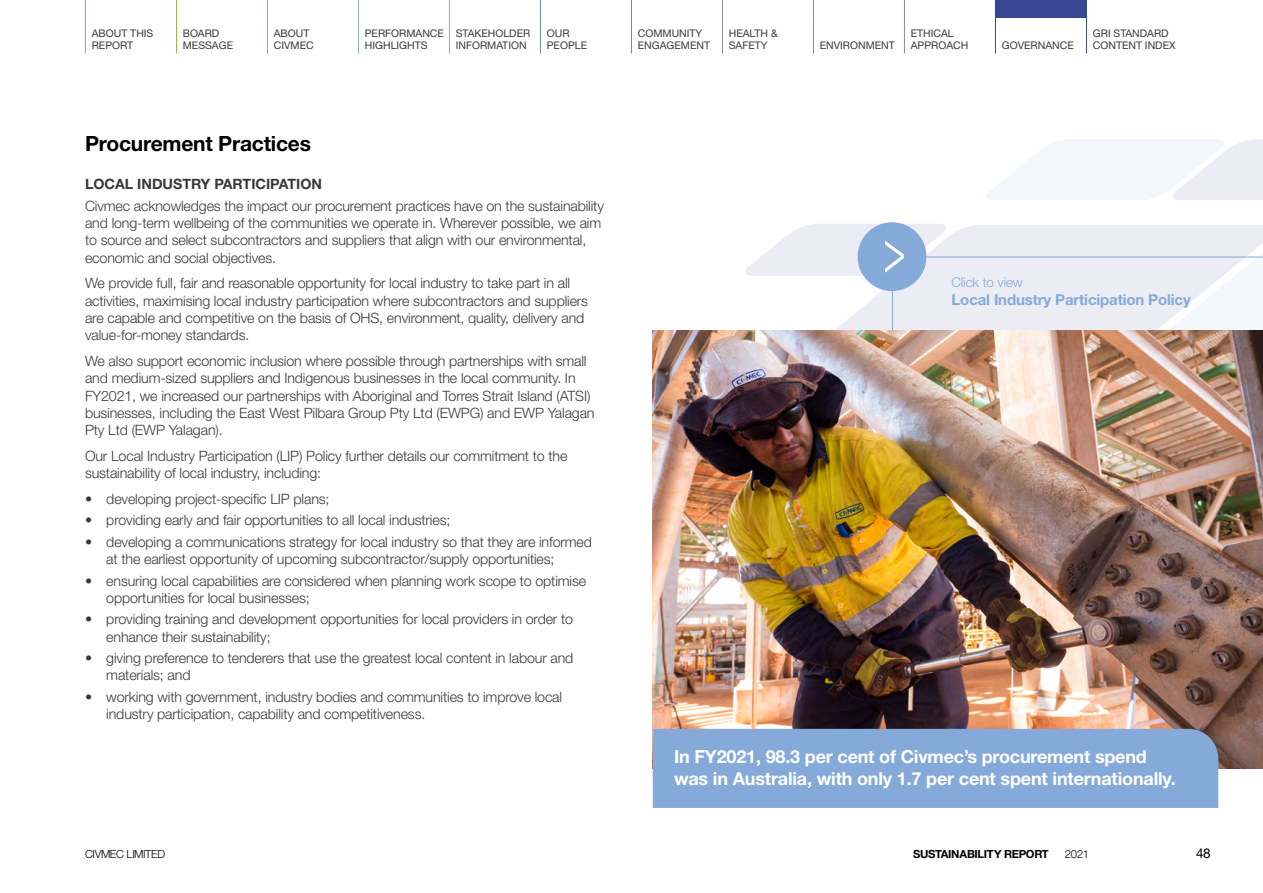
<style>
.page{position:relative;width:1263px;height:893px;background:#fff}
.page>*{position:absolute;margin:0;border:0;box-sizing:border-box;transform-origin:0 0}
.t1{font:700 21px "Helvetica Neue LT Std";letter-spacing:-.01em;color:#000}
.t2{font:700 18px/22.5px "Helvetica Neue LT Std";letter-spacing:-.01em;color:#fff}
.t3{font:700 15px "Helvetica Neue LT Std";letter-spacing:-.01em;color:#85aada}
.t4{font:300 14.25px/17.2px "Helvetica Neue LT Std";letter-spacing:-.01em;color:#393939}
.t5{font:700 14.25px "Helvetica Neue LT Std";color:#393939}
.t6{font:300 13.5px "Helvetica Neue LT Std";letter-spacing:-.01em;color:#85aada}
.t7{font:13.5px "Helvetica Neue LT Std";color:#000}
.t8{font:700 11.25px "Helvetica Neue LT Std";letter-spacing:-.03em;color:#000}
.t9{font:300 11.25px "Helvetica Neue LT Std";letter-spacing:-.03em;color:#000}
.t10{font:10.5px/12px "Helvetica Neue LT Std";color:#393939}
</style>
<div class="page">
<svg style="left:832px;top:225px;width:431px;height:106px;fill:#ebecf4"></svg>
<svg style="left:987px;top:139px;width:276px;height:61px"></svg>
<svg style="left:892px;top:257px;width:371px;height:74px"></svg>
<div style="left:858px;top:222px;width:68px;height:69px;background:#85aada;border-radius:50%"></div>
<svg style="left:745px;top:224px;width:204px;height:52px"></svg>
<img style="left:653px;top:331px;width:610px;height:437px">
<div style="left:653px;top:729px;width:565px;height:79px;background:#85aada"></div>
<div style="left:995px;top:0;width:91px;height:17px;background:#394792"></div>
<svg style="left:358px;top:0;width:1px;height:17px"></svg>
<svg style="left:449px;top:0;width:1px;height:17px"></svg>
<hr style="left:358px;top:17px;width:1px;height:37px;background:#85aada">
<hr style="left:449px;top:17px;width:1px;height:37px;background:#85aada">
<svg style="left:85px;top:0;width:1px;height:17px"></svg>
<svg style="left:176px;top:0;width:1px;height:17px"></svg>
<svg style="left:267px;top:0;width:1px;height:17px"></svg>
<hr style="left:85px;top:17px;width:1px;height:37px;background:#86bd3d">
<hr style="left:176px;top:17px;width:1px;height:37px;background:#86bd3d">
<hr style="left:267px;top:17px;width:1px;height:37px;background:#86bd3d">
<svg style="left:540px;top:0;width:1px;height:17px"></svg>
<svg style="left:631px;top:0;width:1px;height:17px"></svg>
<hr style="left:540px;top:17px;width:1px;height:37px;background:#6f8598">
<hr style="left:631px;top:17px;width:1px;height:37px;background:#6f8598">
<svg style="left:722px;top:0;width:1px;height:17px"></svg>
<svg style="left:813px;top:0;width:1px;height:17px"></svg>
<svg style="left:904px;top:0;width:1px;height:17px"></svg>
<hr style="left:722px;top:17px;width:1px;height:37px;background:#898d92">
<hr style="left:813px;top:17px;width:1px;height:37px;background:#898d92">
<hr style="left:904px;top:17px;width:1px;height:37px;background:#898d92">
<svg style="left:1086px;top:0;width:1px;height:17px"></svg>
<hr style="left:995px;top:17px;width:1px;height:37px;background:#394792">
<hr style="left:1086px;top:17px;width:1px;height:37px;background:#394792">
<p class="t10" style="left:92px;top:27px;width:63px">ABOUT THIS<br>REPORT</p>
<p class="t10" style="left:183px;top:27px;width:52px">BOARD<br>MESSAGE</p>
<p class="t10" style="left:274px;top:27px;width:41px">ABOUT<br>CIVMEC</p>
<p class="t10" style="left:365px;top:27px;width:81px">PERFORMANCE<br>HIGHLIGHTS</p>
<p class="t10" style="left:456px;top:27px;width:76px">STAKEHOLDER<br>INFORMATION</p>
<p class="t10" style="left:547px;top:27px;width:42px">OUR<br>PEOPLE</p>
<p class="t10" style="left:638px;top:27px;width:74px">COMMUNITY<br>ENGAGEMENT</p>
<p class="t10" style="left:729px;top:27px;width:50px">HEALTH &amp;<br>SAFETY</p>
<p class="t10" style="left:820px;top:39px;width:77px">ENVIRONMENT</p>
<p class="t10" style="left:911px;top:27px;width:59px">ETHICAL<br>APPROACH</p>
<p class="t10" style="left:1002px;top:39px;width:73px">GOVERNANCE</p>
<p class="t10" style="left:1093px;top:27px;width:84px">GRI STANDARD<br>CONTENT INDEX</p>
<h1 class="t1" style="left:85px;top:131px;width:228px">Procurement Practices</h1>
<p class="t5" style="left:85px;top:176px;width:238px">LOCAL INDUSTRY PARTICIPATION</p>
<p class="t4" style="left:85px;top:197px;width:520px">Civmec acknowledges the impact our procurement practices have on the sustainability and long-term wellbeing of the communities we operate in. Wherever possible, we aim to source and select subcontractors and suppliers that align with our environmental, economic and social objectives.</p>
<p class="t4" style="left:85px;top:274px;width:505px">We provide full, fair and reasonable opportunity for local industry to take part in all activities, maximising local industry participation where subcontractors and suppliers are capable and competitive on the basis of OHS, environment, quality, delivery and value-for-money standards.</p>
<p class="t4" style="left:85px;top:352px;width:511px">We also support economic inclusion where possible through partnerships with small and medium-sized suppliers and Indigenous businesses in the local community. In FY2021, we increased our partnerships with Aboriginal and Torres Strait Island (ATSI) businesses, including the East West Pilbara Group Pty Ltd (EWPG) and EWP Yalagan Pty Ltd (EWP Yalagan).</p>
<p class="t4" style="left:85px;top:447px;width:484px">Our Local Industry Participation (LIP) Policy further details our commitment to the sustainability of local industry, including:</p>
<p class="t4" style="left:85px;top:490px;width:246px">• developing project-specific LIP plans;</p>
<p class="t4" style="left:85px;top:511px;width:367px">• providing early and fair opportunities to all local industries;</p>
<p class="t4" style="left:106px;top:533px;width:487px;text-indent:-21px">• developing a communications strategy for local industry so that they are informed at the earliest opportunity of upcoming subcontractor/supply opportunities;</p>
<p class="t4" style="left:106px;top:572px;width:481px;text-indent:-21px">• ensuring local capabilities are considered when planning work scope to optimise opportunities for local businesses;</p>
<p class="t4" style="left:106px;top:610px;width:468px;text-indent:-21px">• providing training and development opportunities for local providers in order to enhance their sustainability;</p>
<p class="t4" style="left:106px;top:649px;width:469px;text-indent:-21px">• giving preference to tenderers that use the greatest local content in labour and materials; and</p>
<p class="t4" style="left:106px;top:688px;width:457px;text-indent:-21px">• working with government, industry bodies and communities to improve local industry participation, capability and competitiveness.</p>
<p class="t6" style="left:951px;top:274px;width:73px">Click to view</p>
<p class="t3" style="left:951px;top:291px;width:241px">Local Industry Participation Policy</p>
<p class="t2" style="left:674px;top:745px;width:503px">In FY2021, 98.3 per cent of Civmec’s procurement spend was in Australia, with only 1.7 per cent spent internationally.</p>
<p class="t9" style="left:85px;top:847px;width:82px">CIVMEC LIMITED</p>
<p class="t8" style="left:913px;top:847px;width:137px">SUSTAINABILITY REPORT</p>
<p class="t9" style="left:1065px;top:847px;width:26px">2021</p>
<p class="t7" style="left:1196px;top:845px;width:16px">48</p>
</div>
